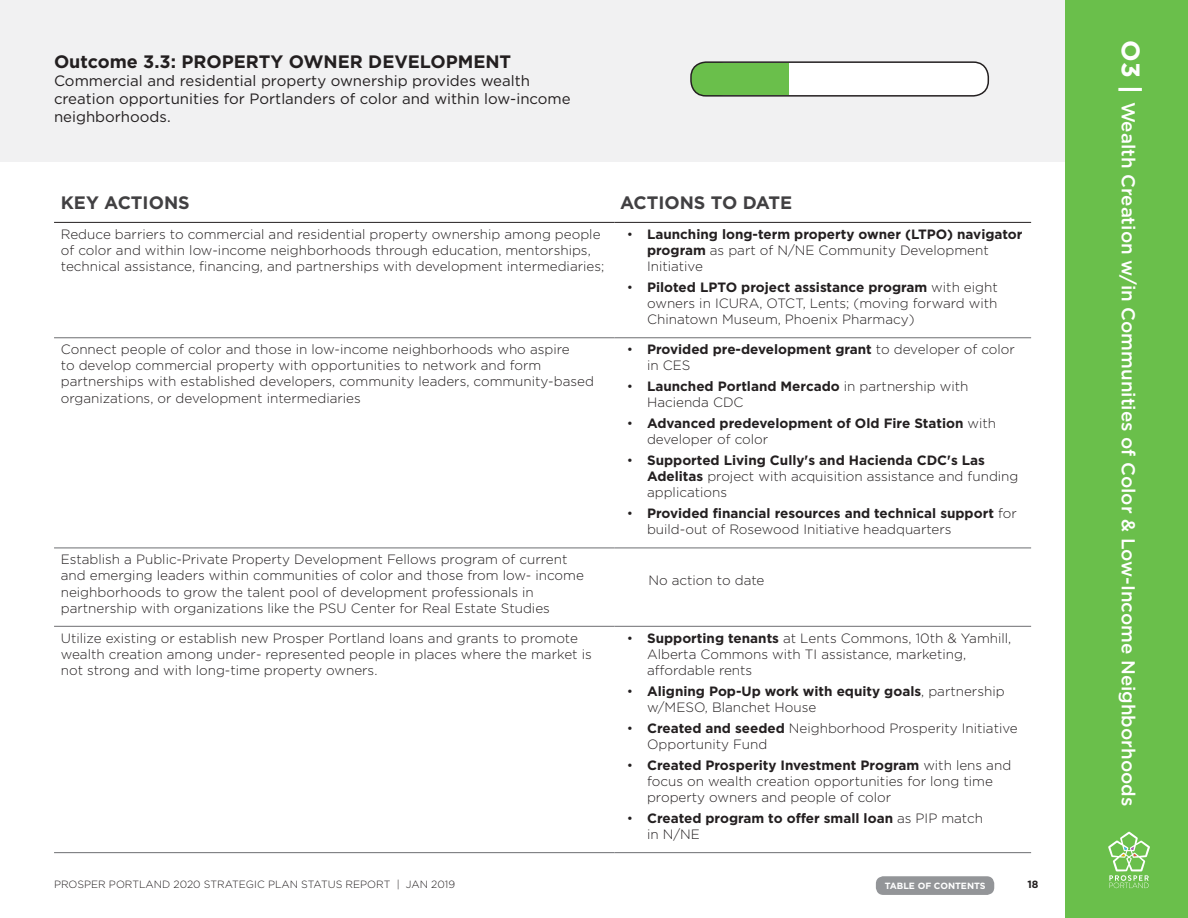
<style>
.page{position:relative;width:1188px;height:918px;background:#fff}
.page>*{position:absolute;margin:0;border:0;box-sizing:border-box;transform-origin:0 0}
.t1{font:500 18.75px "Gotham";color:#fff}
.t2{font:700 18px "Gotham";color:#231f20}
.t3{font:700 18px "Gotham";color:#414042}
.t4{font:15px/18px "Gotham";color:#231f20}
.t5{font:300 13.5px/16.2px "Gotham";color:#231f20}
.t6{font:700 13.5px/16.2px "Gotham";color:#231f20}
.t7{font:300 10.5px "Gotham";color:#231f20}
.t8{font:700 10.5px "Gotham";color:#231f20}
.t9{font:700 9px "Gotham";color:#fff}
.s1{font-weight:300}
.s2{font-weight:700}
.s3{font-weight:700;font-size:25.5px}
</style>
<div class="page">
<div style="left:0;top:0;width:1066px;height:162px;background:#f1f1f2"></div>
<div style="left:691px;top:62px;width:297px;height:34px;background:#fff;border-radius:15px"></div>
<div style="left:691px;top:62px;width:43px;height:34px;background:#6abf4b;border-radius:15px"></div>
<div style="left:690px;top:61px;width:299px;height:36px;border:2px solid #231f20;border-radius:15px"></div>
<div style="left:1066px;top:0;width:122px;height:918px;background:#6abf4b"></div>
<svg style="left:1108px;top:832px;width:42px;height:56px"></svg>
<hr style="left:54px;top:338px;width:561px;height:1px;background:#6d6e71">
<hr style="left:615px;top:338px;width:416px;height:1px;background:#6d6e71">
<hr style="left:54px;top:548px;width:561px;height:1px;background:#6d6e71">
<hr style="left:615px;top:548px;width:416px;height:1px;background:#6d6e71">
<hr style="left:54px;top:626px;width:561px;height:1px;background:#6d6e71">
<hr style="left:615px;top:626px;width:416px;height:1px;background:#6d6e71">
<hr style="left:54px;top:852px;width:561px;height:1px;background:#6d6e71">
<hr style="left:615px;top:852px;width:416px;height:1px;background:#6d6e71">
<hr style="left:54px;top:222px;width:561px;height:1px;background:#231f20">
<hr style="left:615px;top:222px;width:416px;height:1px;background:#231f20">
<div style="left:720px;top:63px;width:69px;height:32px;background:#6abf4b"></div>
<div style="left:876px;top:876px;width:118px;height:19px;background:#939598;border-radius:7px"></div>
<h2 class="t2" style="left:54px;top:50px;width:459px">Outcome 3.3: PROPERTY OWNER DEVELOPMENT</h2>
<p class="t4" style="left:54px;top:72px;width:518px">Commercial and residential property ownership provides wealth creation opportunities for Portlanders of color and within low-income neighborhoods.</p>
<h2 class="t3" style="left:61px;top:191px;width:130px">KEY ACTIONS</h2>
<h2 class="t3" style="left:620px;top:191px;width:174px">ACTIONS TO DATE</h2>
<p class="t5" style="left:61px;top:225px;width:545px">Reduce barriers to commercial and residential property ownership among people of color and within low-income neighborhoods through education, mentorships, technical assistance, financing, and partnerships with development intermediaries;</p>
<p class="t6" style="left:647px;top:226px;width:377px;text-indent:-20px"><span class="s1">•</span> Launching long-term property owner (LTPO) navigator program <span class="s1">as part of N/NE Community Development<br>Initiative</span></p>
<p class="t5" style="left:647px;top:279px;width:352px;text-align:justify;text-indent:-20px">• <span class="s2">Piloted LPTO project assistance program</span> with eight owners in ICURA, OTCT, Lents; (moving forward with Chinatown Museum, Phoenix Pharmacy)</p>
<p class="t5" style="left:61px;top:341px;width:535px">Connect people of color and those in low-income neighborhoods who aspire<br>to develop commercial property with opportunities to network and form partnerships with established developers, community leaders, community-based organizations, or development intermediaries</p>
<p class="t6" style="left:647px;top:341px;width:369px;text-indent:-20px"><span class="s1">•</span> Provided pre-development grant <span class="s1">to developer of color in CES</span></p>
<p class="t5" style="left:647px;top:378px;width:323px;text-indent:-20px">• <span class="s2">Launched Portland Mercado</span> in partnership with<br>Hacienda CDC</p>
<p class="t6" style="left:647px;top:415px;width:351px;text-indent:-20px"><span class="s1">•</span> Advanced predevelopment of Old Fire Station <span class="s1">with developer of color</span></p>
<p class="t5" style="left:647px;top:452px;width:373px;text-indent:-20px">• <span class="s2">Supported Living Cully's and Hacienda CDC's Las<br>Adelitas</span> project with acquisition assistance and funding applications</p>
<p class="t5" style="left:647px;top:505px;width:371px;text-indent:-20px">• <span class="s2">Provided financial resources and technical support</span> for build-out of Rosewood Initiative headquarters</p>
<p class="t5" style="left:61px;top:551px;width:525px">Establish a Public-Private Property Development Fellows program of current and emerging leaders within communities of color and those from low- income neighborhoods to grow the talent pool of development professionals in partnership with organizations like the PSU Center for Real Estate Studies</p>
<p class="t5" style="left:648px;top:572px;width:118px">No action to date</p>
<p class="t5" style="left:61px;top:629px;width:532px">Utilize existing or establish new Prosper Portland loans and grants to promote wealth creation among under- represented people in places where the market is not strong and with long-time property owners.</p>
<p class="t5" style="left:647px;top:629px;width:366px;text-indent:-20px">• <span class="s2">Supporting tenants</span> at Lents Commons, 10th &amp; Yamhill,<br>Alberta Commons with TI assistance, marketing, affordable rents</p>
<p class="t5" style="left:647px;top:683px;width:359px;text-indent:-20px">• <span class="s2">Aligning Pop-Up work with equity goals</span>, partnership w/MESO, Blanchet House</p>
<p class="t5" style="left:647px;top:720px;width:372px;text-indent:-20px">• <span class="s2">Created and seeded</span> Neighborhood Prosperity Initiative<br>Opportunity Fund</p>
<p class="t5" style="left:647px;top:757px;width:366px;text-indent:-20px">• <span class="s2">Created Prosperity Investment Program</span> with lens and focus on wealth creation opportunities for long time property owners and people of color</p>
<p class="t6" style="left:647px;top:810px;width:338px;text-indent:-20px"><span class="s1">•</span> Created program to offer small loan <span class="s1">as PIP match in N/NE</span></p>
<p class="t7" style="left:54px;top:878px;width:403px">PROSPER PORTLAND 2020 STRATEGIC PLAN STATUS REPORT | JAN 2019</p>
<p class="t8" style="left:1028px;top:878px;width:13px">18</p>
<p class="t9" style="left:885px;top:880px;width:102px">TABLE OF CONTENTS</p>
<h1 class="t1" style="left:1141px;top:40px;width:768px;rotate:90deg"><span class="s3">O3 |</span> Wealth Creation w/in Communities of Color &amp; Low-Income Neighborhoods</h1>
</div>
